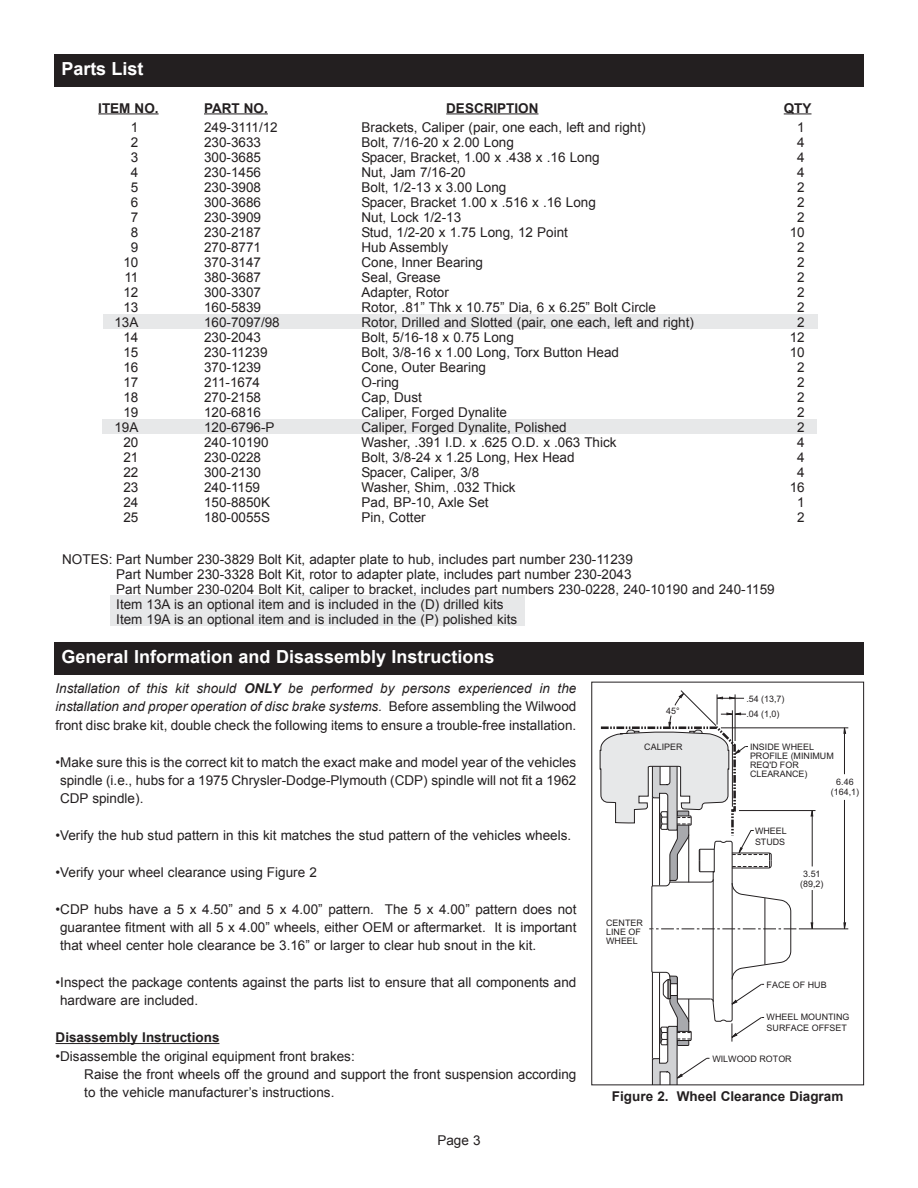
<style>
.page{position:relative;width:918px;height:1188px;background:#fff}
.page>*{position:absolute;margin:0;border:0;box-sizing:border-box;transform-origin:0 0}
.t1{font:700 18px "Arial";color:#fff}
.t2{font:13.5px/15px "Arial";color:#231f20}
.t3{font:italic 13.5px/18.3px "Arial";color:#231f20;text-align:justify}
.t4{font:700 13.5px "Arial";color:#231f20}
.t5{font:8.85px/8.9px "Arial";color:#231f20}
.s1{font-weight:700}
.s2{font-style:normal}
</style>
<div class="page">
<div style="left:54px;top:643px;width:810px;height:32px;background:#231f20"></div>
<div style="left:54px;top:54px;width:810px;height:32px;background:#231f20"></div>
<hr style="left:56px;top:1043px;width:163px;height:1px;background:#231f20">
<hr style="left:739px;top:810px;width:77px;height:1px;background:#231f20">
<hr style="left:812px;top:816px;width:1px;height:50px;background:#231f20">
<hr style="left:812px;top:890px;width:1px;height:33px;background:#231f20">
<svg style="left:810px;top:810px;width:3px;height:7px"></svg>
<svg style="left:810px;top:922px;width:3px;height:7px"></svg>
<hr style="left:799px;top:929px;width:49px;height:1px;background:#231f20">
<hr style="left:721px;top:728px;width:127px;height:1px;background:#231f20">
<hr style="left:844px;top:800px;width:1px;height:123px;background:#231f20">
<hr style="left:844px;top:733px;width:1px;height:41px;background:#231f20">
<svg style="left:843px;top:922px;width:3px;height:8px"></svg>
<svg style="left:843px;top:727px;width:3px;height:7px"></svg>
<svg style="left:600px;top:690px;width:196px;height:393px"></svg>
<div style="left:591px;top:682px;width:273px;height:403px;border:1px solid #231f20"></div>
<div style="left:110px;top:595px;width:414px;height:30px;background:#e7e8e9"></div>
<div style="left:103px;top:315px;width:715px;height:14px;background:#e7e8e9"></div>
<div style="left:102px;top:420px;width:715px;height:14px;background:#e7e8e9"></div>
<hr style="left:98px;top:113px;width:61px;height:1px;background:#231f20">
<hr style="left:204px;top:113px;width:64px;height:1px;background:#231f20">
<hr style="left:446px;top:113px;width:93px;height:1px;background:#231f20">
<svg style="left:784px;top:113px;width:28px;height:1px"></svg>
<h1 class="t1" style="left:62px;top:58px;width:84px">Parts List</h1>
<p class="t4" style="left:98px;top:100px;width:62px">ITEM NO.</p>
<p class="t4" style="left:204px;top:100px;width:65px">PART NO.</p>
<p class="t4" style="left:446px;top:100px;width:94px">DESCRIPTION</p>
<p class="t4" style="left:784px;top:100px;width:29px">QTY</p>
<p class="t2" style="left:204px;top:120px;width:77px">249-3111/12<br>230-3633<br>300-3685<br>230-1456<br>230-3908<br>300-3686<br>230-3909<br>230-2187<br>270-8771<br>370-3147<br>380-3687<br>300-3307<br>160-5839<br>160-7097/98<br>230-2043<br>230-11239<br>370-1239<br>211-1674<br>270-2158<br>120-6816<br>120-6796-P<br>240-10190<br>230-0228<br>300-2130<br>240-1159<br>150-8850K<br>180-0055S</p>
<p class="t2" style="left:362px;top:120px;width:334px">Brackets, Caliper (pair, one each, left and right)<br>Bolt, 7/16-20 x 2.00 Long<br>Spacer, Bracket, 1.00 x .438 x .16 Long<br>Nut, Jam 7/16-20<br>Bolt, 1/2-13 x 3.00 Long<br>Spacer, Bracket 1.00 x .516 x .16 Long<br>Nut, Lock 1/2-13<br>Stud, 1/2-20 x 1.75 Long, 12 Point<br>Hub Assembly<br>Cone, Inner Bearing<br>Seal, Grease<br>Adapter, Rotor<br>Rotor, .81” Thk x 10.75” Dia, 6 x 6.25” Bolt Circle<br>Rotor, Drilled and Slotted (pair, one each, left and right)<br>Bolt, 5/16-18 x 0.75 Long<br>Bolt, 3/8-16 x 1.00 Long, Torx Button Head<br>Cone, Outer Bearing<br>O-ring<br>Cap, Dust<br>Caliper, Forged Dynalite<br>Caliper, Forged Dynalite, Polished<br>Washer, .391 I.D. x .625 O.D. x .063 Thick<br>Bolt, 3/8-24 x 1.25 Long, Hex Head<br>Spacer, Caliper, 3/8<br>Washer, Shim, .032 Thick<br>Pad, BP-10, Axle Set<br>Pin, Cotter</p>
<p class="t2" style="left:114px;top:120px;width:26px;text-align:right">1<br>2<br>3<br>4<br>5<br>6<br>7<br>8<br>9<br>10<br>11<br>12<br>13<br>13A<br>14<br>15<br>16<br>17<br>18<br>19<br>19A<br>20<br>21<br>22<br>23<br>24<br>25</p>
<p class="t2" style="left:790px;top:120px;width:17px;text-align:center">1<br>4<br>4<br>4<br>2<br>2<br>2<br>10<br>2<br>2<br>2<br>2<br>2<br>2<br>12<br>10<br>2<br>2<br>2<br>2<br>2<br>4<br>4<br>4<br>16<br>1<br>2</p>
<p class="t2" style="left:116px;top:551px;width:660px;text-indent:-54px">NOTES: Part Number 230-3829 Bolt Kit, adapter plate to hub, includes part number 230-11239<br>Part Number 230-3328 Bolt Kit, rotor to adapter plate, includes part number 230-2043<br>Part Number 230-0204 Bolt Kit, caliper to bracket, includes part numbers 230-0228, 240-10190 and 240-1159<br>Item 13A is an optional item and is included in the (D) drilled kits<br>Item 19A is an optional item and is included in the (P) polished kits</p>
<h1 class="t1" style="left:62px;top:647px;width:435px">General Information and Disassembly Instructions</h1>
<p class="t3" style="left:56px;top:679px;width:522px">Installation of this kit should <span class="s1">ONLY</span> be performed by persons experienced in the installation and proper operation of disc brake systems. <span class="s2">Before assembling the Wilwood front disc brake kit, double check the following items to ensure a trouble-free installation.</span></p>
<p class="t2" style="left:60px;top:753px;width:518px;line-height:18.3px;text-align:justify;text-indent:-5px">•Make sure this is the correct kit to match the exact make and model year of the vehicles spindle (i.e., hubs for a 1975 Chrysler-Dodge-Plymouth (CDP) spindle will not fit a 1962<br>CDP spindle).</p>
<p class="t2" style="left:56px;top:828px;width:517px">•Verify the hub stud pattern in this kit matches the stud pattern of the vehicles wheels.</p>
<p class="t2" style="left:56px;top:865px;width:263px">•Verify your wheel clearance using Figure 2</p>
<p class="t2" style="left:60px;top:900px;width:518px;line-height:18.3px;text-align:justify;text-indent:-5px">•CDP hubs have a 5 x 4.50” and 5 x 4.00” pattern. The 5 x 4.00” pattern does not guarantee fitment with all 5 x 4.00” wheels, either OEM or aftermarket. It is important that wheel center hole clearance be 3.16” or larger to clear hub snout in the kit.</p>
<p class="t2" style="left:60px;top:973px;width:518px;line-height:18.3px;text-indent:-5px">•Inspect the package contents against the parts list to ensure that all components and hardware are included.</p>
<p class="t4" style="left:56px;top:1030px;width:165px">Disassembly Instructions</p>
<p class="t2" style="left:84px;top:1047px;width:494px;line-height:18.3px;text-indent:-29px">•Disassemble the original equipment front brakes:<br>Raise the front wheels off the ground and support the front suspension according to the vehicle manufacturer’s instructions.</p>
<p class="t2" style="left:437px;top:1133px;width:45px">Page 3</p>
<p class="t5" style="left:666px;top:706px;width:15px">45°</p>
<p class="t5" style="left:644px;top:743px;width:40px">CALIPER</p>
<p class="t5" style="left:606px;top:919px;width:38px">CENTER<br>LINE OF<br>WHEEL</p>
<p class="t5" style="left:746px;top:691px;width:40px;line-height:14.9px">.54 (13,7) .04 (1,0)</p>
<p class="t5" style="left:750px;top:743px;width:85px">INSIDE WHEEL<br>PROFILE (MINIMUM<br>REQ'D FOR<br>CLEARANCE)</p>
<p class="t5" style="left:831px;top:776px;width:30px;line-height:10.8px;text-align:center">6.46 (164,1)</p>
<p class="t5" style="left:755px;top:825px;width:33px;line-height:10.8px">WHEEL<br>STUDS</p>
<p class="t5" style="left:800px;top:868px;width:25px;line-height:10.8px;text-align:center">3.51 (89,2)</p>
<p class="t5" style="left:767px;top:980px;width:62px">FACE OF HUB</p>
<p class="t5" style="left:767px;top:1012px;width:84px;line-height:10.8px">WHEEL MOUNTING<br>SURFACE OFFSET</p>
<p class="t5" style="left:712px;top:1055px;width:81px">WILWOOD ROTOR</p>
<p class="t4" style="left:612px;top:1089px;width:233px">Figure 2. Wheel Clearance Diagram</p>
</div>
